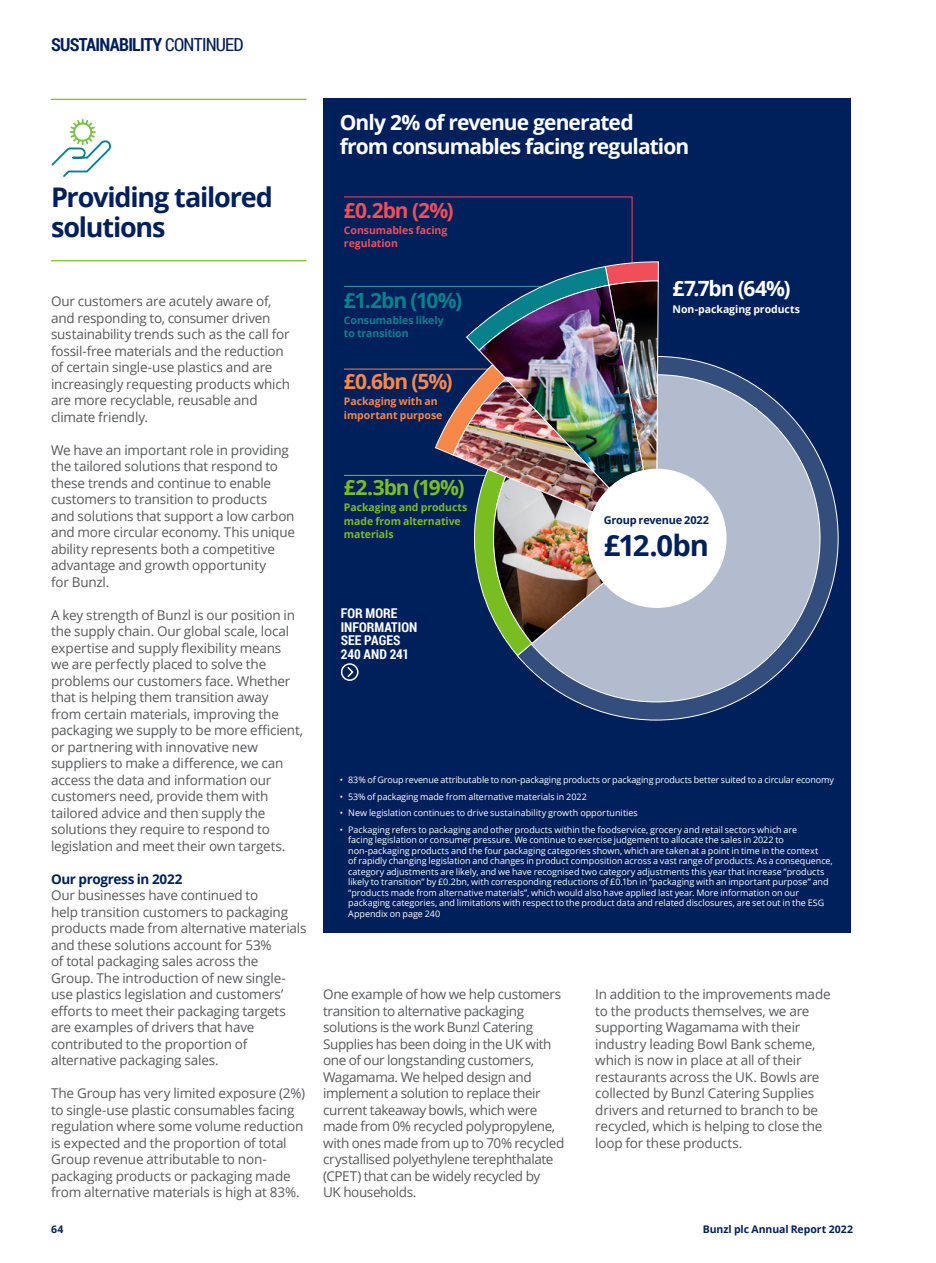
<style>
.page{position:relative;width:936px;height:1263px;background:#fff}
.page>*{position:absolute;margin:0;border:0;box-sizing:border-box;transform-origin:0 0}
.t1{font:700 29.1px "Open Sans";letter-spacing:-.04em;color:#00205b}
.t2{font:700 27px/30px "Open Sans";letter-spacing:-.045em;color:#00205b}
.t3{font:700 21px/24px "Open Sans";letter-spacing:-.04em;color:#fff}
.t4{font:700 21px "Open Sans";color:#07828d}
.t5{font:700 21px "Open Sans";color:#78be20}
.t6{font:700 21px "Open Sans";color:#f04e58}
.t7{font:700 21px "Open Sans";color:#f6884a}
.t8{font:700 18px "Roboto Condensed";letter-spacing:-.04em;color:#00205b}
.t9{font:13.5px/16.5px "Open Sans";letter-spacing:-.015em;color:#58595b}
.t10{font:700 13.5px/13.5px "Roboto Condensed";color:#fff}
.t11{font:700 13.5px "Open Sans";letter-spacing:-.025em;color:#00205b}
.t12{font:700 10.95px "Open Sans";letter-spacing:-.02em;color:#00205b}
.t13{font:700 10.5px/13.5px "Open Sans";letter-spacing:-.005em;color:#78be20}
.t14{font:700 10.5px/13.5px "Open Sans";letter-spacing:-.005em;color:#f6884a}
.t15{font:700 10.5px/13.5px "Open Sans";letter-spacing:-.005em;color:#07828d}
.t16{font:700 10.5px/13.5px "Open Sans";letter-spacing:-.005em;color:#f04e58}
.t17{font:700 10.5px "Open Sans";color:#00205b}
.t18{font:700 10.5px "Open Sans";letter-spacing:-.005em;color:#fff}
.t19{font:9px/10.5px "Open Sans";letter-spacing:-.005em;color:#fff}
.s1{font-weight:400}
</style>
<div class="page">
<hr style="left:51px;top:99px;width:255px;height:1px;background:#78be20">
<hr style="left:51px;top:260px;width:255px;height:1px;background:#78be20">
<svg style="left:51px;top:119px;width:60px;height:58px"></svg>
<div style="left:73px;top:123px;width:19px;height:19px;border:2px solid #7ac143;border-radius:50%"></div>
<div style="left:323px;top:98px;width:527px;height:835px;background:#00205b"></div>
<div style="left:341px;top:663px;width:17px;height:18px;border:2px solid #fff;border-radius:50%"></div>
<svg style="left:346px;top:666px;width:8px;height:12px"></svg>
<svg style="left:659px;top:356px;width:76px;height:18px"></svg>
<svg style="left:518px;top:458px;width:321px;height:263px"></svg>
<svg style="left:530px;top:374px;width:290px;height:329px;background:#8d9bb5"></svg>
<img style="left:344px;top:196px;width:315px;height:461px">
<div style="left:587px;top:469px;width:139px;height:138px;background:#fff;border-radius:50%"></div>
<h3 class="t8" style="left:51px;top:32px;width:194px">SUSTAINABILITY <span class="s1">CONTINUED</span></h3>
<h2 class="t2" style="left:51px;top:181px;width:223px">Providing tailored solutions</h2>
<p class="t9" style="left:51px;top:293px;width:240px">Our customers are acutely aware of, and responding to, consumer driven sustainability trends such as the call for fossil-free materials and the reduction of certain single-use plastics and are increasingly requesting products which are more recyclable, reusable and climate friendly.</p>
<p class="t9" style="left:51px;top:441px;width:245px">We have an important role in providing the tailored solutions that respond to these trends and continue to enable customers to transition to products<br>and solutions that support a low carbon and more circular economy. This unique ability represents both a competitive advantage and growth opportunity<br>for Bunzl.</p>
<p class="t9" style="left:51px;top:606px;width:254px">A key strength of Bunzl is our position in the supply chain. Our global scale, local expertise and supply flexibility means<br>we are perfectly placed to solve the problems our customers face. Whether that is helping them transition away<br>from certain materials, improving the packaging we supply to be more efficient, or partnering with innovative new suppliers to make a difference, we can access the data and information our customers need, provide them with tailored advice and then supply the solutions they require to respond to legislation and meet their own targets.</p>
<p class="t11" style="left:51px;top:869px;width:133px">Our progress in 2022</p>
<p class="t9" style="left:51px;top:887px;width:257px">Our businesses have continued to<br>help transition customers to packaging products made from alternative materials and these solutions account for 53%<br>of total packaging sales across the<br>Group. The introduction of new single&shy;use plastics legislation and customers’ efforts to meet their packaging targets are examples of drivers that have contributed to the proportion of alternative packaging sales.</p>
<p class="t9" style="left:51px;top:1084px;width:255px">The Group has very limited exposure (2%) to single-use plastic consumables facing regulation where some volume reduction is expected and the proportion of total Group revenue attributable to non&shy;packaging products or packaging made from alternative materials is high at 83%.</p>
<h3 class="t3" style="left:339px;top:110px;width:351px">Only 2% of revenue generated<br>from consumables facing regulation</h3>
<h3 class="t6" style="left:344px;top:195px;width:111px">£0.2bn (2%)</h3>
<p class="t16" style="left:344px;top:223px;width:105px">Consumables facing regulation</p>
<h3 class="t4" style="left:344px;top:285px;width:120px">£1.2bn (10%)</h3>
<p class="t15" style="left:344px;top:313px;width:101px">Consumables likely to transition</p>
<h3 class="t7" style="left:344px;top:367px;width:110px">£0.6bn (5%)</h3>
<p class="t14" style="left:344px;top:395px;width:100px">Packaging with an important purpose</p>
<h3 class="t5" style="left:344px;top:473px;width:122px">£2.3bn (19%)</h3>
<p class="t13" style="left:344px;top:500px;width:125px">Packaging and products made from alternative materials</p>
<p class="t10" style="left:341px;top:606px;width:78px">FOR MORE<br>INFORMATION<br>SEE PAGES<br>240 AND 241</p>
<h3 class="t3" style="left:672px;top:276px;width:119px">£7.7bn (64%)</h3>
<p class="t18" style="left:672px;top:301px;width:129px">Non-packaging products</p>
<h1 class="t1" style="left:604px;top:501px;width:107px">£12.0bn</h1>
<p class="t12" style="left:603px;top:512px;width:107px">Group revenue 2022</p>
<h1 class="t1" style="left:603px;top:524px;width:107px">£12.0bn</h1>
<p class="t19" style="left:339px;top:774px;width:496px">• 83% of Group revenue attributable to non-packaging products or packaging products better suited to a circular economy</p>
<p class="t19" style="left:339px;top:791px;width:249px">• 53% of packaging made from alternative materials in 2022</p>
<p class="t19" style="left:339px;top:807px;width:300px">• New legislation continues to drive sustainability growth opportunities</p>
<p class="t19" style="left:348px;top:824px;width:486px;text-indent:-9px">• Packaging refers to packaging and other products within the foodservice, grocery and retail sectors which are<br>facing legislation or consumer pressure. We continue to exercise judgement to allocate the sales in 2022 to non-packaging products and the four packaging categories shown, which are taken at a point in time in the context<br>of rapidly changing legislation and changes in product composition across a vast range of products. As a consequence, category adjustments are likely, and we have recognised two category adjustments this year that increase “products likely to transition” by £0.2bn, with corresponding reductions of £0.1bn in “packaging with an important purpose” and “products made from alternative materials”, which would also have applied last year. More information on our packaging categories, and limitations with respect to the product data and related disclosures, are set out in the ESG Appendix on page 240</p>
<p class="t9" style="left:323px;top:985px;width:243px">One example of how we help customers transition to alternative packaging solutions is the work Bunzl Catering Supplies has been doing in the UK with one of our longstanding customers, Wagamama. We helped design and implement a solution to replace their current takeaway bowls, which were made from 0% recycled polypropylene, with ones made from up to 70% recycled crystallised polyethylene terephthalate (CPET) that can be widely recycled by<br>UK households.</p>
<p class="t9" style="left:595px;top:985px;width:237px">In addition to the improvements made to the products themselves, we are supporting Wagamama with their industry leading Bowl Bank scheme, which is now in place at all of their restaurants across the UK. Bowls are collected by Bunzl Catering Supplies drivers and returned to branch to be recycled, which is helping to close the loop for these products.</p>
<p class="t17" style="left:51px;top:1221px;width:14px">64</p>
<p class="t17" style="left:702px;top:1221px;width:152px">Bunzl plc Annual Report 2022</p>
</div>
